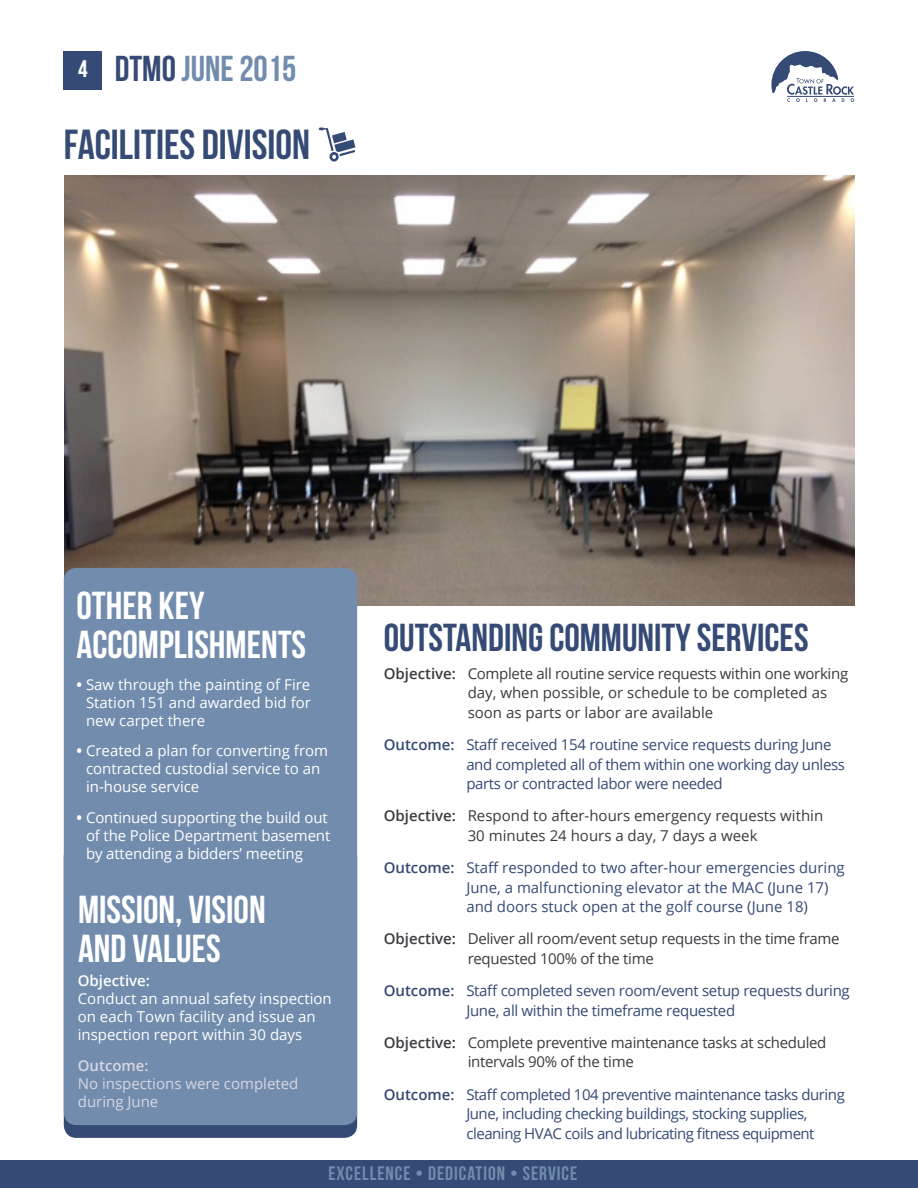
<style>
.page{position:relative;width:918px;height:1188px;background:#fff}
.page>*{position:absolute;margin:0;border:0;box-sizing:border-box;transform-origin:0 0}
.Header_3{font:42px "Bebas Neue";color:#354a75}
.Header_4{font:39px/39px "Bebas Neue";color:#fff}
.Header_4-2{font:39px "Bebas Neue";color:#354a75}
.t1{font:36px "Bebas Neue";color:#728cad}
.t2{font:19.5px "Bebas Neue";letter-spacing:.05em;color:#728cad}
.Paragraph{font:15px/19.5px "Open Sans";letter-spacing:-.02em;color:#354a75}
.Paragraph-2{font:15px/18px "Open Sans";color:#fff}
.Paragraph-3{font:15px/19.5px "Open Sans";color:#3b3b40}
.Paragraph-4{font:15px/19.5px "Open Sans";letter-spacing:-.02em;color:#3b3b40}
.Paragraph-5{font:15px/19.5px "Open Sans";color:#354a75}
.Paragraph-6{font:15px/18px "Open Sans";color:#d7d7e2}
.s1{font-size:24px;color:#fff}
.s2{color:#354a75}
.s3{font-weight:700}
.s4{font-weight:600}
</style>
<div class="page">
<div style="left:64px;top:51px;width:38px;height:38px;background:#354a75"></div>
<div style="left:0;top:1161px;width:918px;height:27px;background:#354a75"></div>
<svg style="left:771px;top:51px;width:83px;height:51px"></svg>
<hr style="left:787px;top:96px;width:67px;height:1px;background:#354a75">
<img style="left:64px;top:176px;width:790px;height:429px">
<div style="left:64px;top:845px;width:293px;height:293px;background:#354a75;border-radius:13px"></div>
<div style="left:64px;top:568px;width:293px;height:557px;background:#728cad;border-radius:13px"></div>
<svg style="left:319px;top:128px;width:36px;height:34px"></svg>
<h3 class="t1" style="left:78px;top:49px;width:220px"><span class="s1">4</span> <span class="s2">DTMO</span> JUNE 2015</h3>
<p class="Header_3" style="left:64px;top:121px;width:248px">FACILITIES DIVISION</p>
<p class="Header_4" style="left:77px;top:585px;width:231px">OTHER KEY<br>ACCOMPLISHMENTS</p>
<p class="Paragraph-2" style="left:86px;top:675px;width:226px;text-align:justify;text-indent:-10px"><span class="s3">•</span> Saw through the painting of Fire Station 151 and awarded bid for new carpet there</p>
<p class="Paragraph-2" style="left:86px;top:741px;width:244px;text-indent:-10px"><span class="s3">•</span> Created a plan for converting from contracted custodial service to an in-house service</p>
<p class="Paragraph-2" style="left:86px;top:808px;width:246px;text-indent:-10px"><span class="s3">•</span> Continued supporting the build out of the Police Department basement by attending a bidders’ meeting</p>
<p class="Header_4" style="left:78px;top:889px;width:189px">MISSION, VISION<br>AND VALUES</p>
<p class="Paragraph-2" style="left:78px;top:971px;width:255px"><span class="s4">Objective:<br></span>Conduct an annual safety inspection on each Town facility and issue an inspection report within 30 days</p>
<p class="Paragraph-6" style="left:78px;top:1056px;width:222px"><span class="s4">Outcome:<br></span>No inspections were completed during June</p>
<p class="Header_4-2" style="left:384px;top:616px;width:426px">OUTSTANDING COMMUNITY SERVICES</p>
<p class="Paragraph-3" style="left:468px;top:663px;width:382px;text-indent:-84px"><span class="s4">Objective:</span> Complete all routine service requests within one working day, when possible, or schedule to be completed as soon as parts or labor are available</p>
<p class="Paragraph" style="left:466px;top:735px;width:380px;text-indent:-83px"><span class="s4">Outcome:</span> Staff received 154 routine service requests during June and completed all of them within one working day unless parts or contracted labor were needed</p>
<p class="Paragraph-3" style="left:468px;top:806px;width:357px;text-indent:-84px"><span class="s4">Objective:</span> Respond to after-hours emergency requests within<br>30 minutes 24 hours a day, 7 days a week</p>
<p class="Paragraph-5" style="left:466px;top:858px;width:380px;text-indent:-83px"><span class="s4">Outcome:</span> Staff responded to two after-hour emergencies during<br>June, a malfunctioning elevator at the MAC (June 17) and doors stuck open at the golf course (June 18)</p>
<p class="Paragraph-4" style="left:468px;top:929px;width:373px;text-indent:-84px"><span class="s4">Objective:</span> Deliver all room/event setup requests in the time frame requested 100% of the time</p>
<p class="Paragraph" style="left:466px;top:981px;width:385px;text-indent:-83px"><span class="s4">Outcome:</span> Staff completed seven room/event setup requests during<br>June, all within the timeframe requested</p>
<p class="Paragraph-4" style="left:468px;top:1032px;width:360px;text-indent:-84px"><span class="s4">Objective:</span> Complete preventive maintenance tasks at scheduled intervals 90% of the time</p>
<p class="Paragraph" style="left:466px;top:1084px;width:380px;text-indent:-83px"><span class="s4">Outcome:</span> Staff completed 104 preventive maintenance tasks during<br>June, including checking buildings, stocking supplies, cleaning HVAC coils and lubricating fitness equipment</p>
<h3 class="t2" style="left:328px;top:1162px;width:250px">EXCELLENCE • DEDICATION • SERVICE</h3>
</div>
